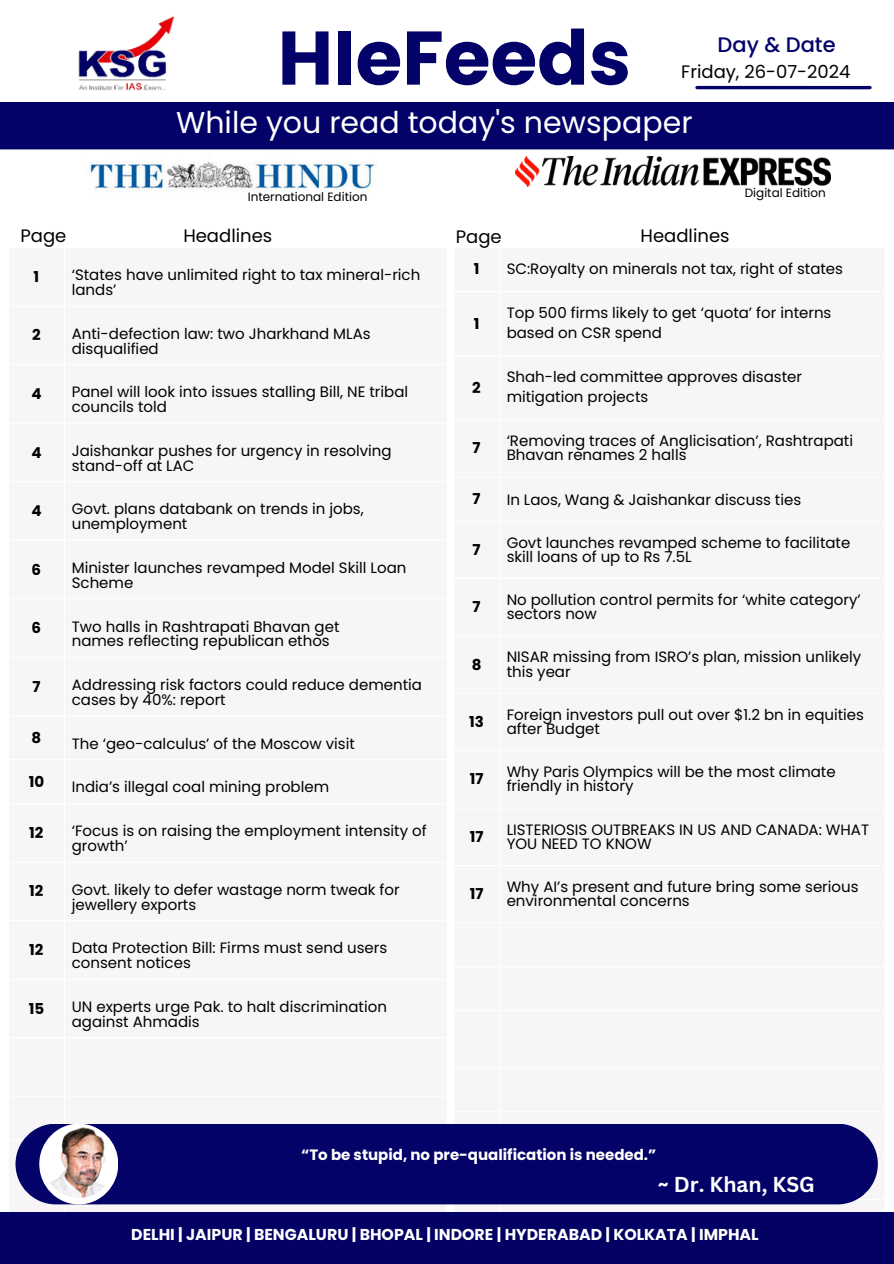
<style>
.page{position:relative;width:894px;height:1264px;background:#fff}
.page>*{position:absolute;margin:0;border:0;box-sizing:border-box;transform-origin:0 0}
.t1{font:700 75.75px "Poppins";color:#030268}
.t2{font:30px "Poppins";color:#fff}
.t3{font:700 21px "Canva Sans";color:#fff}
.t4{font:500 21px "Poppins";color:#030268}
.t5{font:18px "Poppins";color:#000}
.t6{font:700 15.75px "Poppins";color:#fff}
.t7{font:15px/14.7px "Poppins";color:#000}
.t8{font:700 15px "Poppins";color:#fff}
.t9{font:700 15px "Poppins";color:#000}
.t10{font:12px "Poppins";color:#000}
</style>
<div class="page">
<img style="left:515px;top:156px;width:315px;height:30px">
<div style="left:15px;top:1123px;width:862px;height:81px;background:#030268;border-radius:40px"></div>
<div style="left:39px;top:1123px;width:79px;height:81px;background:#fff;border-radius:50%"></div>
<img style="left:43px;top:1126px;width:71px;height:71px;border-radius:50%">
<img style="left:78px;top:16px;width:97px;height:75px">
<div style="left:0;top:102px;width:893px;height:47px;background:#030268"></div>
<hr style="left:696px;top:86px;width:173px;height:3px;background:#030268">
<img style="left:89px;top:161px;width:287px;height:30px">
<div style="left:0;top:1211px;width:893px;height:52px;background:#030163"></div>
<p class="t1" style="left:277px;top:5px;width:355px">HIeFeeds</p>
<p class="t2" style="left:176px;top:101px;width:518px">While you read today's newspaper</p>
<p class="t4" style="left:717px;top:30px;width:120px">Day &amp; Date</p>
<h6 class="t5" style="left:681px;top:59px;width:170px">Friday, 26-07-2024</h6>
<p class="t10" style="left:248px;top:188px;width:121px">International Edition</p>
<p class="t5" style="left:21px;top:223px;width:47px">Page</p>
<p class="t5" style="left:183px;top:223px;width:90px">Headlines</p>
<p class="t5" style="left:455px;top:224px;width:47px">Page</p>
<p class="t5" style="left:640px;top:223px;width:90px">Headlines</p>
<h5 class="t10" style="left:744px;top:184px;width:83px">Digital Edition</h5>
<h1 class="t9" style="left:34px;top:266px;width:7px">1</h1>
<h3 class="t7" style="left:72px;top:268px;width:350px">‘States have unlimited right to tax mineral-rich lands’</h3>
<h4 class="t9" style="left:32px;top:325px;width:10px">2</h4>
<h2 class="t7" style="left:72px;top:326px;width:300px">Anti-defection law: two Jharkhand MLAs disqualified</h2>
<p class="t9" style="left:31px;top:383px;width:12px">4</p>
<p class="t7" style="left:72px;top:385px;width:338px">Panel will look into issues stalling Bill, NE tribal councils told</p>
<p class="t9" style="left:31px;top:442px;width:12px">4</p>
<p class="t7" style="left:72px;top:443px;width:321px">Jaishankar pushes for urgency in resolving stand-off at LAC</p>
<h4 class="t9" style="left:31px;top:500px;width:12px">4</h4>
<h4 class="t7" style="left:72px;top:502px;width:293px">Govt. plans databank on trends in jobs, unemployment</h4>
<h4 class="t9" style="left:32px;top:559px;width:11px">6</h4>
<h4 class="t7" style="left:72px;top:560px;width:336px">Minister launches revamped Model Skill Loan<br>Scheme</h4>
<p class="t9" style="left:32px;top:617px;width:11px">6</p>
<p class="t7" style="left:72px;top:619px;width:269px">Two halls in Rashtrapati Bhavan get</p>
<p class="t7" style="left:72px;top:633px;width:259px">names reflecting republican ethos</p>
<p class="t9" style="left:32px;top:676px;width:10px">7</p>
<p class="t7" style="left:72px;top:677px;width:352px">Addressing risk factors could reduce dementia cases by 40%: report</p>
<p class="t9" style="left:32px;top:727px;width:11px">8</p>
<p class="t7" style="left:72px;top:736px;width:284px">The ‘geo-calculus’ of the Moscow visit</p>
<p class="t9" style="left:29px;top:771px;width:17px">10</p>
<p class="t7" style="left:72px;top:779px;width:259px">India’s illegal coal mining problem</p>
<p class="t9" style="left:29px;top:822px;width:16px">12</p>
<p class="t7" style="left:72px;top:823px;width:356px">‘Focus is on raising the employment intensity of growth’</p>
<p class="t9" style="left:29px;top:880px;width:16px">12</p>
<p class="t7" style="left:72px;top:882px;width:329px">Govt. likely to defer wastage norm tweak for jewellery exports</p>
<p class="t9" style="left:29px;top:939px;width:16px">12</p>
<p class="t7" style="left:72px;top:940px;width:317px">Data Protection Bill: Firms must send users consent notices</p>
<p class="t9" style="left:29px;top:997px;width:17px">15</p>
<p class="t7" style="left:72px;top:999px;width:316px">UN experts urge Pak. to halt discrimination against Ahmadis</p>
<p class="t9" style="left:473px;top:258px;width:7px">1</p>
<p class="t7" style="left:506px;top:261px;width:338px">SC:Royalty on minerals not tax, right of states</p>
<p class="t9" style="left:473px;top:313px;width:7px">1</p>
<p class="t7" style="left:506px;top:303px;width:326px;line-height:20.1px">Top 500 firms likely to get ‘quota’ for interns based on CSR spend</p>
<p class="t9" style="left:472px;top:377px;width:10px">2</p>
<p class="t7" style="left:506px;top:367px;width:297px;line-height:20.1px">Shah-led committee approves disaster mitigation projects</p>
<p class="t9" style="left:472px;top:437px;width:10px">7</p>
<p class="t7" style="left:506px;top:434px;width:348px;line-height:14px">‘Removing traces of Anglicisation’, Rashtrapati<br>Bhavan renames 2 halls</p>
<p class="t9" style="left:472px;top:488px;width:10px">7</p>
<p class="t7" style="left:506px;top:492px;width:296px">In Laos, Wang &amp; Jaishankar discuss ties</p>
<p class="t9" style="left:472px;top:539px;width:10px">7</p>
<p class="t7" style="left:506px;top:535px;width:345px;line-height:14px">Govt launches revamped scheme to facilitate skill loans of up to Rs 7.5L</p>
<p class="t9" style="left:472px;top:596px;width:10px">7</p>
<p class="t7" style="left:506px;top:593px;width:355px;line-height:14px">No pollution control permits for ‘white category’ sectors now</p>
<p class="t9" style="left:471px;top:653px;width:11px">8</p>
<p class="t7" style="left:506px;top:650px;width:356px;line-height:14px">NISAR missing from ISRO’s plan, mission unlikely this year</p>
<p class="t9" style="left:469px;top:711px;width:16px">13</p>
<p class="t7" style="left:506px;top:707px;width:359px;line-height:14px">Foreign investors pull out over $1.2 bn in equities after Budget</p>
<p class="t9" style="left:469px;top:768px;width:15px">17</p>
<p class="t7" style="left:506px;top:765px;width:330px;line-height:14px">Why Paris Olympics will be the most climate friendly in history</p>
<p class="t9" style="left:469px;top:826px;width:15px">17</p>
<p class="t7" style="left:506px;top:822px;width:364px;line-height:14px">LISTERIOSIS OUTBREAKS IN US AND CANADA: WHAT<br>YOU NEED TO KNOW</p>
<p class="t9" style="left:469px;top:883px;width:15px">17</p>
<p class="t7" style="left:506px;top:879px;width:353px;line-height:14px">Why AI’s present and future bring some serious environmental concerns</p>
<h3 class="t8" style="left:301px;top:1144px;width:356px">“To be stupid, no pre-qualification is needed.”</h3>
<p class="t3" style="left:657px;top:1169px;width:158px">~ Dr. Khan, KSG</p>
<p class="t6" style="left:131px;top:1223px;width:629px">DELHI | JAIPUR | BENGALURU | BHOPAL | INDORE | HYDERABAD | KOLKATA | IMPHAL</p>
</div>
